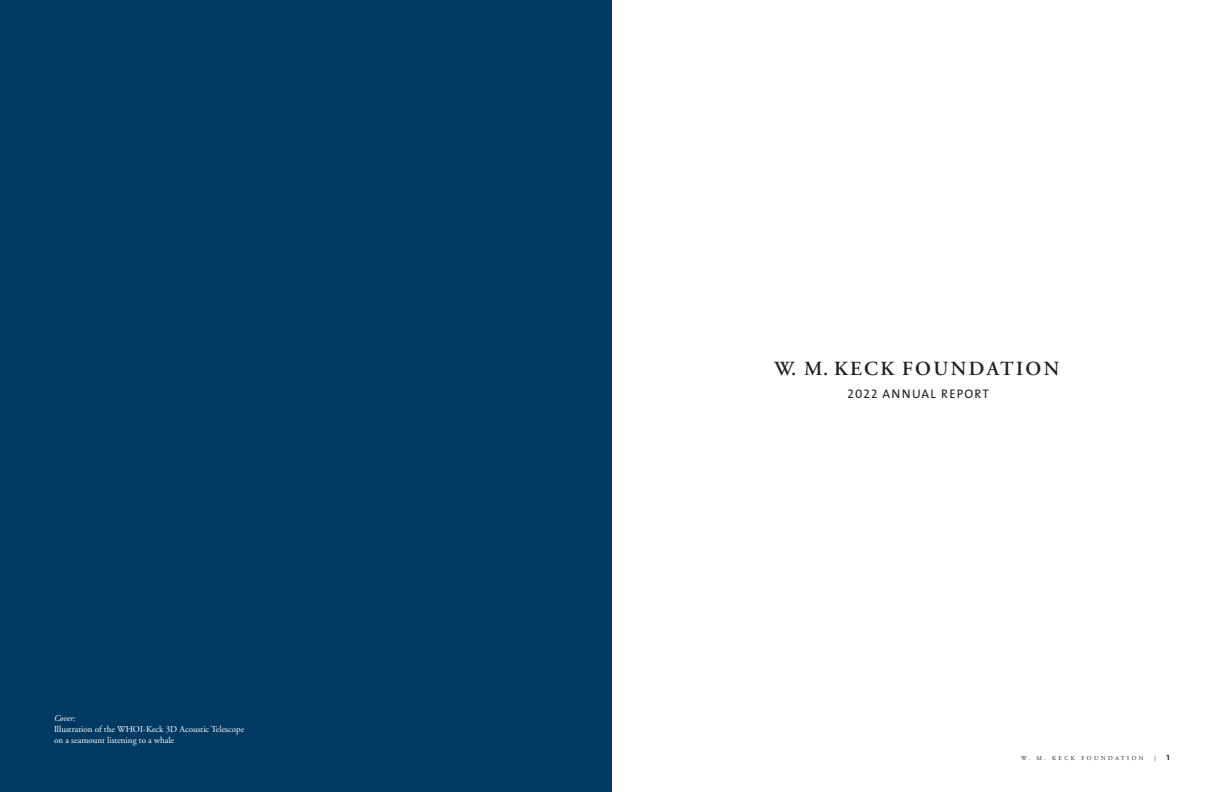
<style>
.page{position:relative;width:1224px;height:792px;background:#fff}
.page>*{position:absolute;margin:0;border:0;box-sizing:border-box;transform-origin:0 0}
.t1{font:600 20px "Adobe Garamond";letter-spacing:.12em;color:#231f20}
.t2{font:12.5px "The Sans Caps";letter-spacing:.1em;color:#231f20}
.directors_titles{font:9px/11px "Adobe Garamond";color:#fff}
.directors_titles-2{font:italic 9px "Adobe Garamond";letter-spacing:-.005em;color:#fff}
.t3{font:6px "Adobe Garamond";letter-spacing:.4em;color:#231f20}
.s1{font-family:"The Sans";font-weight:600;font-size:10px}
</style>
<div class="page">
<div style="left:0;top:0;width:612px;height:792px;background:#003a62"></div>
<p class="directors_titles-2" style="left:54px;top:714px;width:23px">Cover:</p>
<p class="directors_titles" style="left:54px;top:724px;width:192px">Illustration of the WHOI-Keck 3D Acoustic Telescope on a seamount listening to a whale</p>
<p class="t1" style="left:774px;top:357px;width:287px">W. M. KECK FOUNDATION</p>
<p class="t2" style="left:848px;top:383px;width:143px">2022 ANNUAL REPORT</p>
<p class="t3" style="left:1021px;top:755px;width:124px">W. M. KECK FOUNDATION</p>
<p class="t3" style="left:1154px;top:755px;width:17px">| <span class="s1">1</span></p>
</div>
